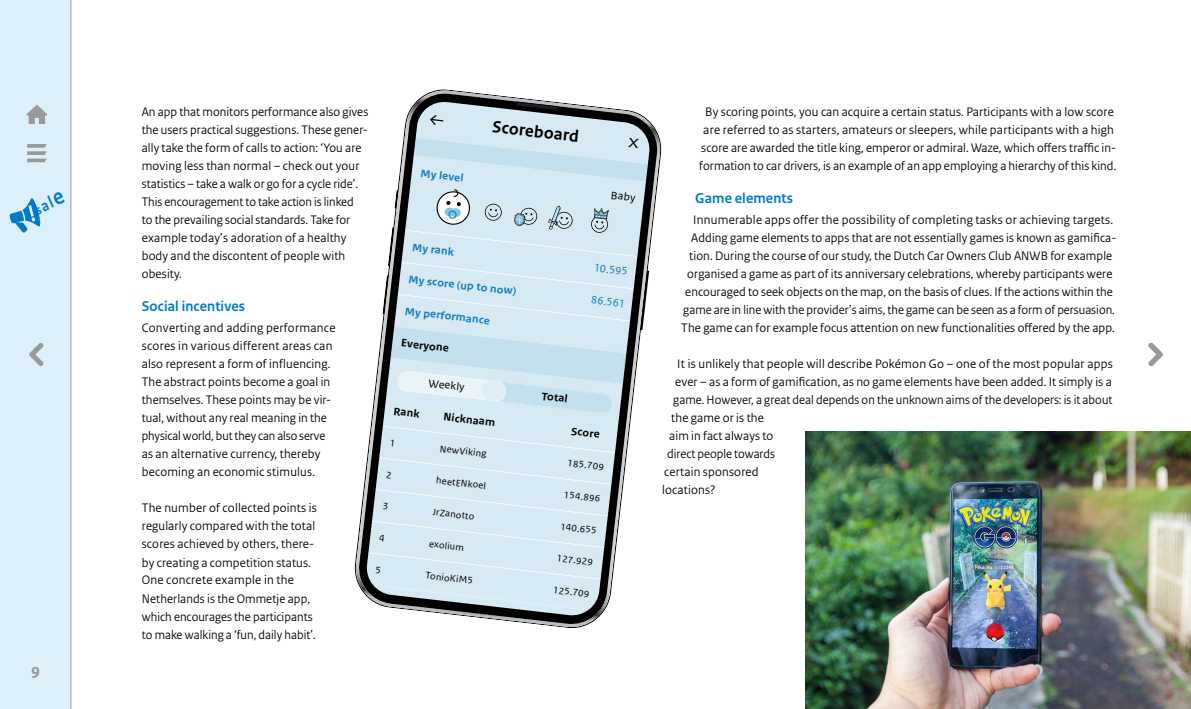
<style>
.page{position:relative;width:1191px;height:709px;background:#fff}
.page>*{position:absolute;margin:0;border:0;box-sizing:border-box;transform-origin:0 0}
.t1{font:700 17.5px "Rijksoverheid Sans Web Text";color:#000}
.t2{font:700 16px "Rijksoverheid Sans Heading";color:#999}
.Subkoppen_15_17pt_Bo{font:700 15px "Rijksoverheid Sans Heading";letter-spacing:.01em;color:#007bc7}
.t3{font:700 13.5px "Rijksoverheid Sans Heading";color:#007bc7;scale:.91 1}
.Bodytekst_13_17pt{font:13px/18px "Rijksoverheid Sans Heading";letter-spacing:.01em;color:#000}
.t4{font:700 11.4px "Rijksoverheid Sans Web Text";color:#127dc2;scale:1.05 1}
.t5{font:700 11.4px "Rijksoverheid Sans Web Text";color:#000;scale:1.05 1}
.t6{font:11.4px "Rijksoverheid Sans Web Text";color:#127dc2}
.t7{font:11.4px "Rijksoverheid Sans Web Text";color:#000;scale:1.05 1}
.t8{font:11.4px "Rijksoverheid Sans Web Text";color:#000}
.t9{font:9.9px "Rijksoverheid Sans Web Text";color:#000;scale:1.05 1}
.s1{font-size:16.3px}
.s2{font-size:17.9px}
.s3{font-size:23.5px}
</style>
<div class="page">
<div style="left:0;top:0;width:71px;height:709px;background:#ddeff8"></div>
<svg style="left:29px;top:342px;width:15px;height:24px"></svg>
<hr style="left:71px;top:0;width:1px;height:709px;background:#999">
<svg style="left:27px;top:144px;width:20px;height:18px"></svg>
<svg style="left:27px;top:105px;width:20px;height:19px"></svg>
<svg style="left:9px;top:198px;width:31px;height:35px"></svg>
<svg style="left:1148px;top:342px;width:14px;height:24px"></svg>
<svg style="left:357px;top:92px;width:302px;height:534px"></svg>
<svg style="left:515px;top:101px;width:43px;height:10px"></svg>
<svg style="left:430px;top:115px;width:13px;height:10px"></svg>
<svg style="left:382px;top:189px;width:267px;height:225px;background:#c7d9e2"></svg>
<img style="left:805px;top:431px;width:386px;height:278px">
<svg style="left:414px;top:138px;width:234px;height:44px;background:#cee5f0"></svg>
<svg style="left:361px;top:425px;width:261px;height:187px;background:#c6d6de"></svg>
<p class="t3" style="left:33px;top:204px;width:35px;rotate:-26deg">s<span class="s1">a</span><span class="s2">l</span><span class="s3">e</span></p>
<p class="t2" style="left:31px;top:660px;width:10px">9</p>
<p class="Bodytekst_13_17pt" style="left:142px;top:103px;width:228px">An app that monitors performance also gives the users practical suggestions. These gener&shy;ally take the form of calls to action: ‘You are moving less than normal – check out your statistics – take a walk or go for a cycle ride’.<br>This encouragement to take action is linked<br>to the prevailing social standards. Take for example today’s adoration of a healthy body and the discontent of people with obesity.</p>
<p class="Subkoppen_15_17pt_Bo" style="left:142px;top:298px;width:105px">Social incentives</p>
<p class="Bodytekst_13_17pt" style="left:142px;top:319px;width:195px">Converting and adding performance scores in various different areas can also represent a form of influencing.<br>The abstract points become a goal in themselves. These points may be vir&shy;tual, without any real meaning in the physical world, but they can also serve as an alternative currency, thereby becoming an economic stimulus.</p>
<p class="Bodytekst_13_17pt" style="left:142px;top:499px;width:176px">The number of collected points is regularly compared with the total scores achieved by others, there&shy;by creating a competition status.<br>One concrete example in the Netherlands is the Ommetje app, which encourages the participants to make walking a ‘fun, daily habit’.</p>
<p class="t4" style="left:421px;top:167px;width:43px;rotate:6deg">My level</p>
<h1 class="t1" style="left:493px;top:116px;width:89px;rotate:7deg">Scoreboard</h1>
<p class="t8" style="left:611px;top:188px;width:26px;rotate:6deg">Baby</p>
<p class="t4" style="left:413px;top:241px;width:42px;rotate:6deg">My rank</p>
<p class="t4" style="left:409px;top:273px;width:105px;rotate:6deg">My score (up to now)</p>
<p class="t4" style="left:405px;top:305px;width:83px;rotate:6deg">My performance</p>
<p class="t5" style="left:402px;top:336px;width:47px;rotate:6deg">Everyone</p>
<p class="t7" style="left:429px;top:376px;width:36px;rotate:6deg">Weekly</p>
<p class="t6" style="left:595px;top:261px;width:35px;rotate:6deg">10.595</p>
<p class="t6" style="left:592px;top:293px;width:36px;rotate:6deg">86.561</p>
<p class="t5" style="left:542px;top:389px;width:27px;rotate:6deg">Total</p>
<p class="t5" style="left:394px;top:404px;width:26px;rotate:6deg">Rank</p>
<p class="t5" style="left:444px;top:410px;width:51px;rotate:6deg">Nicknaam</p>
<p class="t9" style="left:441px;top:442px;width:46px;rotate:7deg">NewViking</p>
<p class="t9" style="left:437px;top:474px;width:49px;rotate:7deg">heetENkoel</p>
<p class="t9" style="left:433px;top:506px;width:42px;rotate:7deg">JrZanotto</p>
<p class="t9" style="left:430px;top:538px;width:35px;rotate:7deg">exolium</p>
<p class="t9" style="left:426px;top:569px;width:47px;rotate:7deg">TonioKiM5</p>
<p class="t5" style="left:572px;top:425px;width:29px;rotate:6deg">Score</p>
<p class="t9" style="left:568px;top:457px;width:36px;rotate:7deg">185.709</p>
<p class="t9" style="left:565px;top:489px;width:36px;rotate:7deg">154.896</p>
<p class="t9" style="left:561px;top:520px;width:36px;rotate:7deg">140.655</p>
<p class="t9" style="left:557px;top:552px;width:36px;rotate:7deg">127.929</p>
<p class="t9" style="left:554px;top:584px;width:36px;rotate:7deg">125.709</p>
<p class="Bodytekst_13_17pt" style="left:699px;top:103px;width:418px;text-align:center">By scoring points, you can acquire a certain status. Participants with a low score are referred to as starters, amateurs or sleepers, while participants with a high score are awarded the title king, emperor or admiral. Waze, which offers traffic in&shy;formation to car drivers, is an example of an app employing a hierarchy of this kind.</p>
<p class="Subkoppen_15_17pt_Bo" style="left:695px;top:190px;width:99px">Game elements</p>
<p class="Bodytekst_13_17pt" style="left:693px;top:211px;width:421px">Innumerable apps offer the possibility of completing tasks or achieving targets.</p>
<p class="Bodytekst_13_17pt" style="left:691px;top:229px;width:426px">Adding game elements to apps that are not essentially games is known as gamifica-</p>
<p class="Bodytekst_13_17pt" style="left:689px;top:247px;width:424px">tion. During the course of our study, the Dutch Car Owners Club ANWB for example</p>
<p class="Bodytekst_13_17pt" style="left:687px;top:265px;width:426px">organised a game as part of its anniversary celebrations, whereby participants were</p>
<p class="Bodytekst_13_17pt" style="left:685px;top:283px;width:429px">encouraged to seek objects on the map, on the basis of clues. If the actions within the</p>
<p class="Bodytekst_13_17pt" style="left:683px;top:301px;width:433px">game are in line with the provider’s aims, the game can be seen as a form of persuasion.</p>
<p class="Bodytekst_13_17pt" style="left:681px;top:319px;width:435px">The game can for example focus attention on new functionalities offered by the app.</p>
<p class="Bodytekst_13_17pt" style="left:677px;top:355px;width:437px">It is unlikely that people will describe Pokémon Go – one of the most popular apps</p>
<p class="Bodytekst_13_17pt" style="left:675px;top:373px;width:438px">ever – as a form of gamification, as no game elements have been added. It simply is a</p>
<p class="Bodytekst_13_17pt" style="left:673px;top:391px;width:441px">game. However, a great deal depends on the unknown aims of the developers: is it about</p>
<p class="Bodytekst_13_17pt" style="left:671px;top:409px;width:94px">the game or is the</p>
<p class="Bodytekst_13_17pt" style="left:669px;top:427px;width:105px">aim in fact always to</p>
<p class="Bodytekst_13_17pt" style="left:667px;top:445px;width:109px">direct people towards</p>
<p class="Bodytekst_13_17pt" style="left:664px;top:463px;width:96px">certain sponsored</p>
<p class="Bodytekst_13_17pt" style="left:662px;top:481px;width:54px">locations?</p>
</div>
